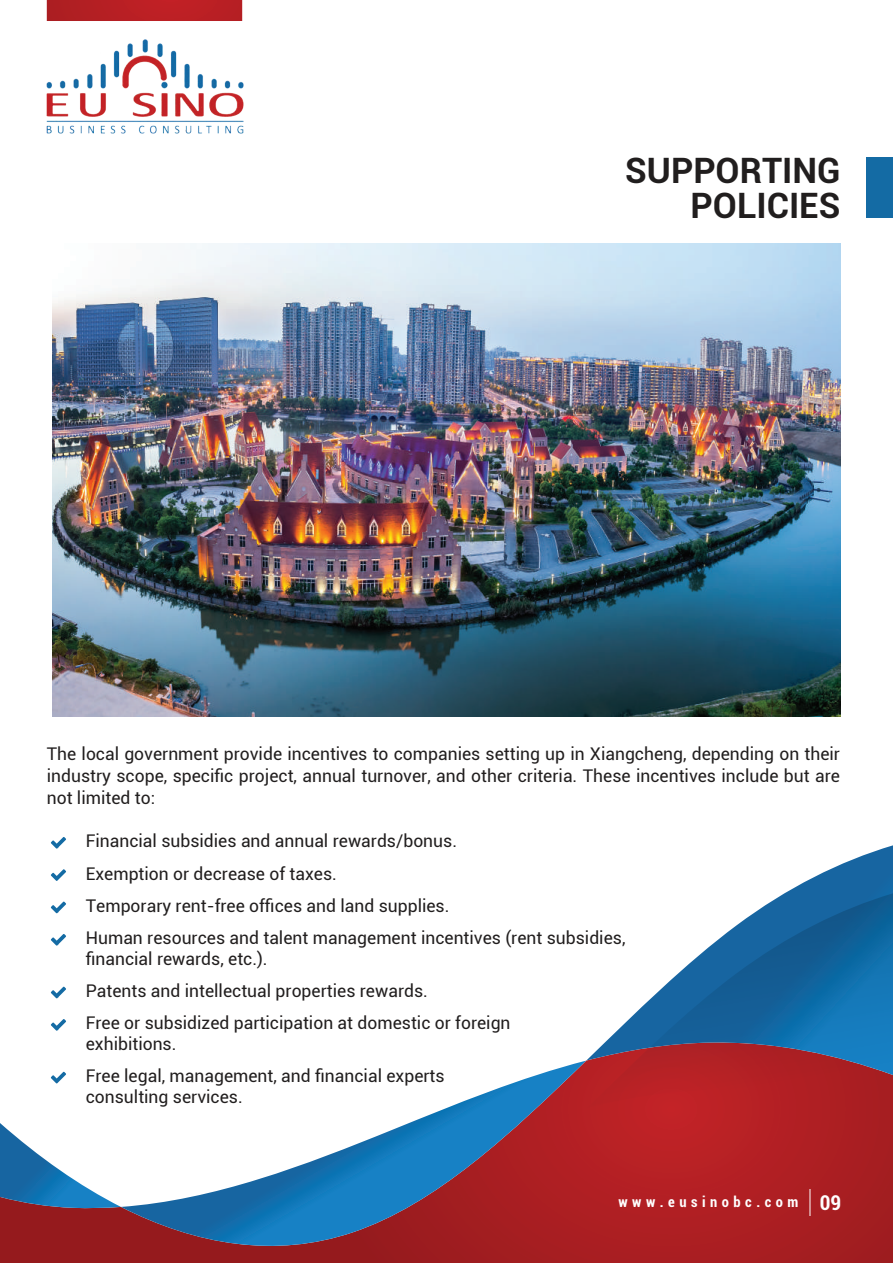
<style>
.page{position:relative;width:893px;height:1263px;background:#fff}
.page>*{position:absolute;margin:0;border:0;box-sizing:border-box;transform-origin:0 0}
.t1{font:700 34.95px/35px "Roboto";color:#211e1e;text-align:right}
.t2{font:17.55px/32.4px "Roboto";color:#211e1e}
.t3{font:700 condensed 14.55px "Roboto";letter-spacing:.31em;color:#fff}
.s1{font-size:20.4px}
</style>
<div class="page">
<svg style="left:47px;top:0;width:195px;height:21px;background:#b71f23"></svg>
<img style="left:47px;top:39px;width:197px;height:95px">
<div style="left:867px;top:157px;width:26px;height:61px;background:#146ba4"></div>
<img style="left:53px;top:244px;width:787px;height:472px">
<svg style="left:0;top:1071px;width:893px;height:192px;background:#b33539"></svg>
<svg style="left:121px;top:1060px;width:465px;height:198px"></svg>
<svg style="left:785px;top:845px;width:108px;height:48px"></svg>
<svg style="left:0;top:1123px;width:121px;height:85px"></svg>
<svg style="left:586px;top:893px;width:307px;height:230px"></svg>
<svg style="left:809px;top:1190px;width:1px;height:26px"></svg>
<svg style="left:51px;top:837px;width:15px;height:11px"></svg>
<svg style="left:51px;top:869px;width:15px;height:12px"></svg>
<svg style="left:51px;top:902px;width:15px;height:11px"></svg>
<svg style="left:51px;top:934px;width:15px;height:11px"></svg>
<svg style="left:51px;top:987px;width:15px;height:11px"></svg>
<svg style="left:51px;top:1019px;width:15px;height:12px"></svg>
<svg style="left:51px;top:1072px;width:15px;height:11px"></svg>
<h1 class="t1" style="left:625px;top:151px;width:217px">SUPPORTING<br>POLICIES</h1>
<p class="t2" style="left:47px;top:742px;width:795px;line-height:21.9px;text-align:justify">The local government provide incentives to companies setting up in Xiangcheng, depending on their industry scope, specific project, annual turnover, and other criteria. These incentives include but are not limited to:</p>
<p class="t2" style="left:86px;top:824px;width:541px">Financial subsidies and annual rewards/bonus.<br>Exemption or decrease of taxes.<br>Temporary rent-free offices and land supplies.<br>Human resources and talent management incentives (rent subsidies,</p>
<p class="t2" style="left:86px;top:942px;width:426px">financial rewards, etc.).<br>Patents and intellectual properties rewards.<br>Free or subsidized participation at domestic or foreign</p>
<p class="t2" style="left:86px;top:1027px;width:360px">exhibitions.<br>Free legal, management, and financial experts</p>
<p class="t2" style="left:86px;top:1079px;width:158px">consulting services.</p>
<p class="t3" style="left:618px;top:1192px;width:224px">www.eusinobc.com <span class="s1">09</span></p>
</div>
